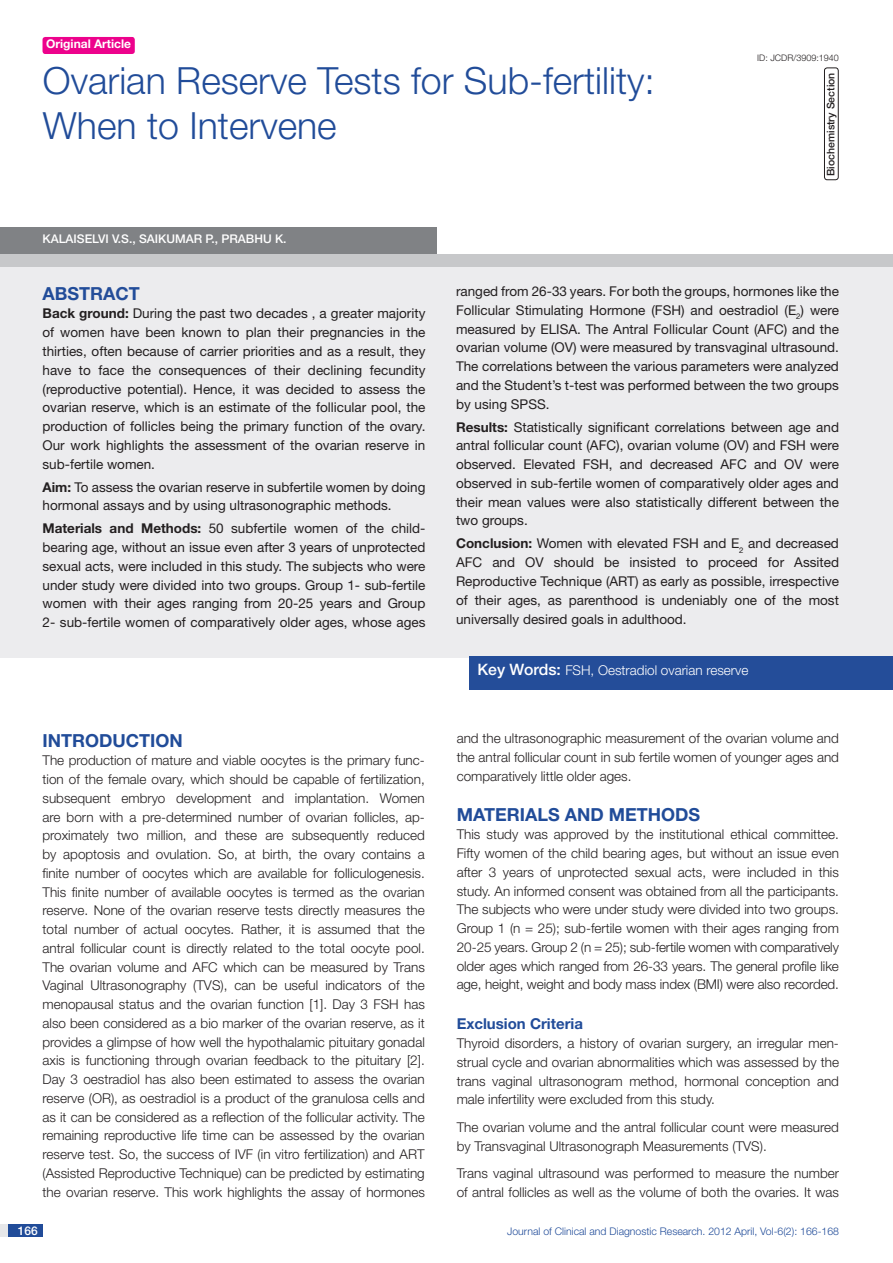
<style>
.page{position:relative;width:893px;height:1263px;background:#fff}
.page>*{position:absolute;margin:0;border:0;box-sizing:border-box;transform-origin:0 0}
.t1{font:300 37.5px/45px "Helvetica Neue";color:#214c99}
.Level_1{font:700 18px "Helvetica Neue";color:#214c99}
.Abstract_head{font:700 18px "Helvetica Neue";color:#214c99}
.Level_2{font:700 15px "Helvetica Neue";color:#214c99}
.Body_text{font:300 13.5px/18.8px "Helvetica Neue";color:#231f20}
.Abstract_text{font:13.5px/18.8px "Helvetica Neue";color:#231f20;text-align:justify}
.t2{font:300 13.5px "Helvetica Neue";color:#fff}
.Author{font:500 12px "Helvetica Neue";color:#fff}
.t3{font:700 12px "Helvetica Neue";color:#fff}
.t4{font:300 10.5px "Helvetica Neue";color:#214c99}
.t5{font:500 10.5px "Helvetica Neue";color:#231f20}
.DOI{font:300 9px "Helvetica Neue";color:#231f20}
.s1{color:#244d99}
.s2{font-weight:700}
.s3{font-weight:500;font-size:15.75px}
</style>
<div class="page">
<div style="left:0;top:1224px;width:43px;height:13px;background:#e6e7e9"></div>
<div style="left:8px;top:1224px;width:35px;height:13px;background:#214c99"></div>
<div style="left:0;top:256px;width:893px;height:402px;background:#ececee"></div>
<div style="left:0;top:254px;width:893px;height:12px;background:#c7c8ca"></div>
<div style="left:469px;top:656px;width:424px;height:34px;background:#244d99"></div>
<div style="left:0;top:227px;width:436px;height:27px;background:#808285"></div>
<div style="left:43px;top:37px;width:92px;height:17px;background:#ed028c;border-radius:3px"></div>
<div style="left:824px;top:68px;width:15px;height:112px;border:1px solid #231f20;border-radius:3px"></div>
<p class="t3" style="left:46px;top:37px;width:87px">Original Article</p>
<p class="t1" style="left:43px;top:57px;width:613px">Ovarian Reserve Tests for Sub-fertility:<br>When to Intervene</p>
<p class="Author" style="left:43px;top:232px;width:246px">KALAISELVI V.S., SAIKUMAR P., PRABHU K.</p>
<p class="DOI" style="left:757px;top:52px;width:83px">ID: JCDR/3909:1940</p>
<p class="t5" style="left:824px;top:176px;width:105px;rotate:-90deg">BIOCHEMISTRY SECTION</p>
<p class="Abstract_head" style="left:43px;top:282px;width:99px">ABST<span class="s1">RAC</span>T</p>
<p class="Abstract_text" style="left:43px;top:304px;width:384px"><span class="s2">Back ground:</span> During the past two decades , a greater majority of women have been known to plan their pregnancies in the thirties, often because of carrier priorities and as a result, they have to face the consequences of their declining fecundity (reproductive potential). Hence, it was decided to assess the ovarian reserve, which is an estimate of the follicular pool, the production of follicles being the primary function of the ovary.<br>Our work highlights the assessment of the ovarian reserve in sub-fertile women.</p>
<p class="Abstract_text" style="left:43px;top:477px;width:384px"><span class="s2">Aim:</span> To assess the ovarian reserve in subfertile women by doing hormonal assays and by using ultrasonographic methods.</p>
<p class="Abstract_text" style="left:43px;top:519px;width:384px"><span class="s2">Materials and Methods:</span> 50 subfertile women of the child&shy;bearing age, without an issue even after 3 years of unprotected sexual acts, were included in this study. The subjects who were under study were divided into two groups. Group 1- sub-fertile women with their ages ranging from 20-25 years and Group 2- sub-fertile women of comparatively older ages, whose ages</p>
<p class="Level_1" style="left:43px;top:729px;width:142px">INTRODUCTION</p>
<p class="Body_text" style="left:43px;top:751px;width:384px">The production of mature and viable oocytes is the primary func&shy;tion of the female ovary, which should be capable of fertilization, subsequent embryo development and implantation. Women are born with a pre-determined number of ovarian follicles, ap&shy;proximately two million, and these are subsequently reduced by apoptosis and ovulation. So, at birth, the ovary contains a finite number of oocytes which are available for folliculogenesis.<br>This finite number of available oocytes is termed as the ovarian reserve. None of the ovarian reserve tests directly measures the total number of actual oocytes. Rather, it is assumed that the antral follicular count is directly related to the total oocyte pool.<br>The ovarian volume and AFC which can be measured by Trans Vaginal Ultrasonography (TVS), can be useful indicators of the menopausal status and the ovarian function [1]. Day 3 FSH has also been considered as a bio marker of the ovarian reserve, as it provides a glimpse of how well the hypothalamic pituitary gonadal axis is functioning through ovarian feedback to the pituitary [2].<br>Day 3 oestradiol has also been estimated to assess the ovarian reserve (OR), as oestradiol is a product of the granulosa cells and as it can be considered as a reflection of the follicular activity. The remaining reproductive life time can be assessed by the ovarian reserve test. So, the success of IVF (in vitro fertilization) and ART (Assisted Reproductive Technique) can be predicted by estimating the ovarian reserve. This work highlights the assay of hormones</p>
<p class="Abstract_text" style="left:456px;top:282px;width:384px">ranged from 26-33 years. For both the groups, hormones like the Follicular Stimulating Hormone (FSH) and oestradiol (E<sub>2</sub>) were measured by ELISA. The Antral Follicular Count (AFC) and the ovarian volume (OV) were measured by transvaginal ultrasound.<br>The correlations between the various parameters were analyzed and the Student’s t-test was performed between the two groups by using SPSS.</p>
<p class="Abstract_text" style="left:456px;top:417px;width:384px"><span class="s2">Results:</span> Statistically significant correlations between age and antral follicular count (AFC), ovarian volume (OV) and FSH were observed. Elevated FSH, and decreased AFC and OV were observed in sub-fertile women of comparatively older ages and their mean values were also statistically different between the two groups.</p>
<p class="Abstract_text" style="left:456px;top:534px;width:384px"><span class="s2">Conclusion:</span> Women with elevated FSH and E<sub>2</sub> and decreased AFC and OV should be insisted to proceed for Assited Reproductive Technique (ART) as early as possible, irrespective of their ages, as parenthood is undeniably one of the most universally desired goals in adulthood.</p>
<p class="t2" style="left:477px;top:662px;width:272px"><span class="s3">KEY WORDS:</span> FSH, Oestradiol ovarian reserve</p>
<p class="Body_text" style="left:457px;top:729px;width:384px;text-align:justify">and the ultrasonographic measurement of the ovarian volume and the antral follicular count in sub fertile women of younger ages and comparatively little older ages.</p>
<p class="Level_1" style="left:457px;top:803px;width:245px">MATERIALS AND METHODS</p>
<p class="Body_text" style="left:457px;top:825px;width:384px;text-align:justify">This study was approved by the institutional ethical committee.<br>Fifty women of the child bearing ages, but without an issue even after 3 years of unprotected sexual acts, were included in this study. An informed consent was obtained from all the participants.<br>The subjects who were under study were divided into two groups.<br>Group 1 (n = 25); sub-fertile women with their ages ranging from 20-25 years. Group 2 (n = 25); sub-fertile women with comparatively older ages which ranged from 26-33 years. The general profile like age, height, weight and body mass index (BMI) were also recorded.</p>
<p class="Level_2" style="left:457px;top:1015px;width:128px">Exclusion Criteria</p>
<p class="Body_text" style="left:457px;top:1034px;width:384px">Thyroid disorders, a history of ovarian surgery, an irregular men&shy;strual cycle and ovarian abnormalities which was assessed by the trans vaginal ultrasonogram method, hormonal conception and male infertility were excluded from this study.</p>
<p class="Body_text" style="left:457px;top:1117px;width:384px">The ovarian volume and the antral follicular count were measured by Transvaginal Ultrasonograph Measurements (TVS).</p>
<p class="Body_text" style="left:457px;top:1163px;width:384px">Trans vaginal ultrasound was performed to measure the number of antral follicles as well as the volume of both the ovaries. It was</p>
<p class="Author" style="left:18px;top:1223px;width:22px">166</p>
<p class="t4" style="left:507px;top:1225px;width:333px">Journal of Clinical and Diagnostic Research. 2012 April, Vol-6(2): 166-168</p>
</div>
